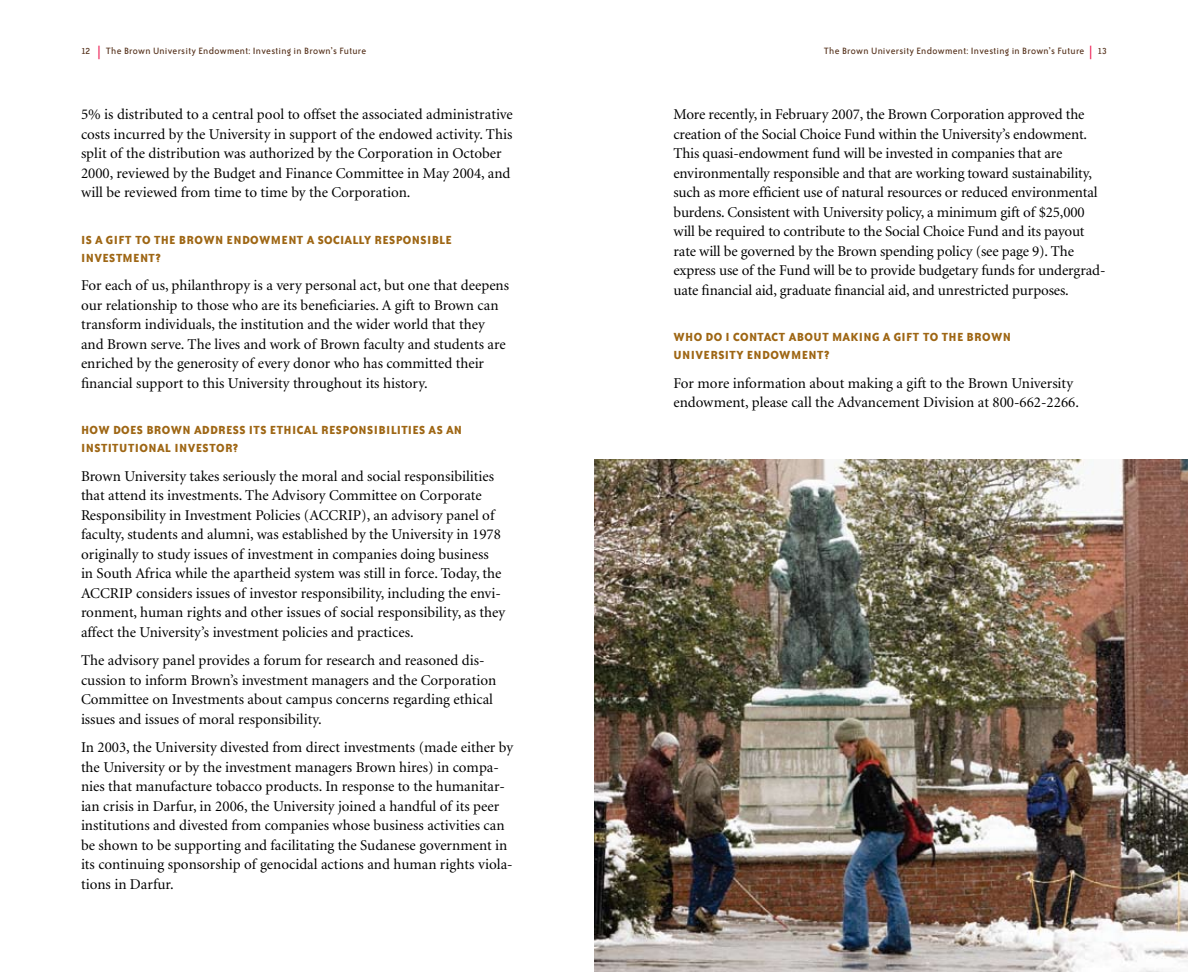
<style>
.page{position:relative;width:1188px;height:972px;background:#fff}
.page>*{position:absolute;margin:0;border:0;box-sizing:border-box;transform-origin:0 0}
.t1{font:15px/19.5px "Minion";color:#000}
.t2{font:700 13.5px/18px "Bailey Sans ITC";letter-spacing:.03em;color:#9e6614}
.t3{font:10.5px "Bailey Sans ITC";letter-spacing:.03em;color:#54301a}
.s1{font-size:13.5px;color:#ed174f}
</style>
<div class="page">
<img style="left:594px;top:459px;width:594px;height:513px">
<p class="t3" style="left:81px;top:46px;width:287px">12 <span class="s1">|</span> The Brown University Endowment: Investing in Brown’s Future</p>
<p class="t3" style="left:824px;top:46px;width:285px">The Brown University Endowment: Investing in Brown’s Future <span class="s1">|</span> 13</p>
<p class="t1" style="left:81px;top:105px;width:433px">5% is distributed to a central pool to offset the associated administrative costs incurred by the University in support of the endowed activity. This split of the distribution was authorized by the Corporation in October 2000, reviewed by the Budget and Finance Committee in May 2004, and will be reviewed from time to time by the Corporation.</p>
<p class="t2" style="left:81px;top:231px;width:372px">IS A GIFT TO THE BROWN ENDOWMENT A SOCIALLY RESPONSIBLE<br>INVESTMENT?</p>
<p class="t1" style="left:81px;top:276px;width:430px">For each of us, philanthropy is a very personal act, but one that deepens our relationship to those who are its beneficiaries. A gift to Brown can transform individuals, the institution and the wider world that they and Brown serve. The lives and work of Brown faculty and students are enriched by the generosity of every donor who has committed their financial support to this University throughout its history.</p>
<p class="t2" style="left:81px;top:421px;width:383px">HOW DOES BROWN ADDRESS ITS ETHICAL RESPONSIBILITIES AS AN<br>INSTITUTIONAL INVESTOR?</p>
<p class="t1" style="left:81px;top:467px;width:426px">Brown University takes seriously the moral and social responsibilities that attend its investments. The Advisory Committee on Corporate Responsibility in Investment Policies (ACCRIP), an advisory panel of faculty, students and alumni, was established by the University in 1978 originally to study issues of investment in companies doing business<br>in South Africa while the apartheid system was still in force. Today, the ACCRIP considers issues of investor responsibility, including the envi&shy;ronment, human rights and other issues of social responsibility, as they affect the University’s investment policies and practices.</p>
<p class="t1" style="left:81px;top:651px;width:417px">The advisory panel provides a forum for research and reasoned dis&shy;cussion to inform Brown’s investment managers and the Corporation Committee on Investments about campus concerns regarding ethical issues and issues of moral responsibility.</p>
<p class="t1" style="left:81px;top:738px;width:434px">In 2003, the University divested from direct investments (made either by the University or by the investment managers Brown hires) in compa&shy;nies that manufacture tobacco products. In response to the humanitar&shy;ian crisis in Darfur, in 2006, the University joined a handful of its peer institutions and divested from companies whose business activities can be shown to be supporting and facilitating the Sudanese government in its continuing sponsorship of genocidal actions and human rights viola&shy;tions in Darfur.</p>
<p class="t1" style="left:674px;top:105px;width:433px">More recently, in February 2007, the Brown Corporation approved the creation of the Social Choice Fund within the University’s endowment.<br>This quasi-endowment fund will be invested in companies that are environmentally responsible and that are working toward sustainability, such as more efficient use of natural resources or reduced environmental burdens. Consistent with University policy, a minimum gift of $25,000 will be required to contribute to the Social Choice Fund and its payout rate will be governed by the Brown spending policy (see page 9). The express use of the Fund will be to provide budgetary funds for undergrad&shy;uate financial aid, graduate financial aid, and unrestricted purposes.</p>
<p class="t2" style="left:674px;top:328px;width:339px">WHO DO I CONTACT ABOUT MAKING A GIFT TO THE BROWN<br>UNIVERSITY ENDOWMENT?</p>
<p class="t1" style="left:674px;top:374px;width:407px">For more information about making a gift to the Brown University endowment, please call the Advancement Division at 800-662-2266.</p>
</div>
